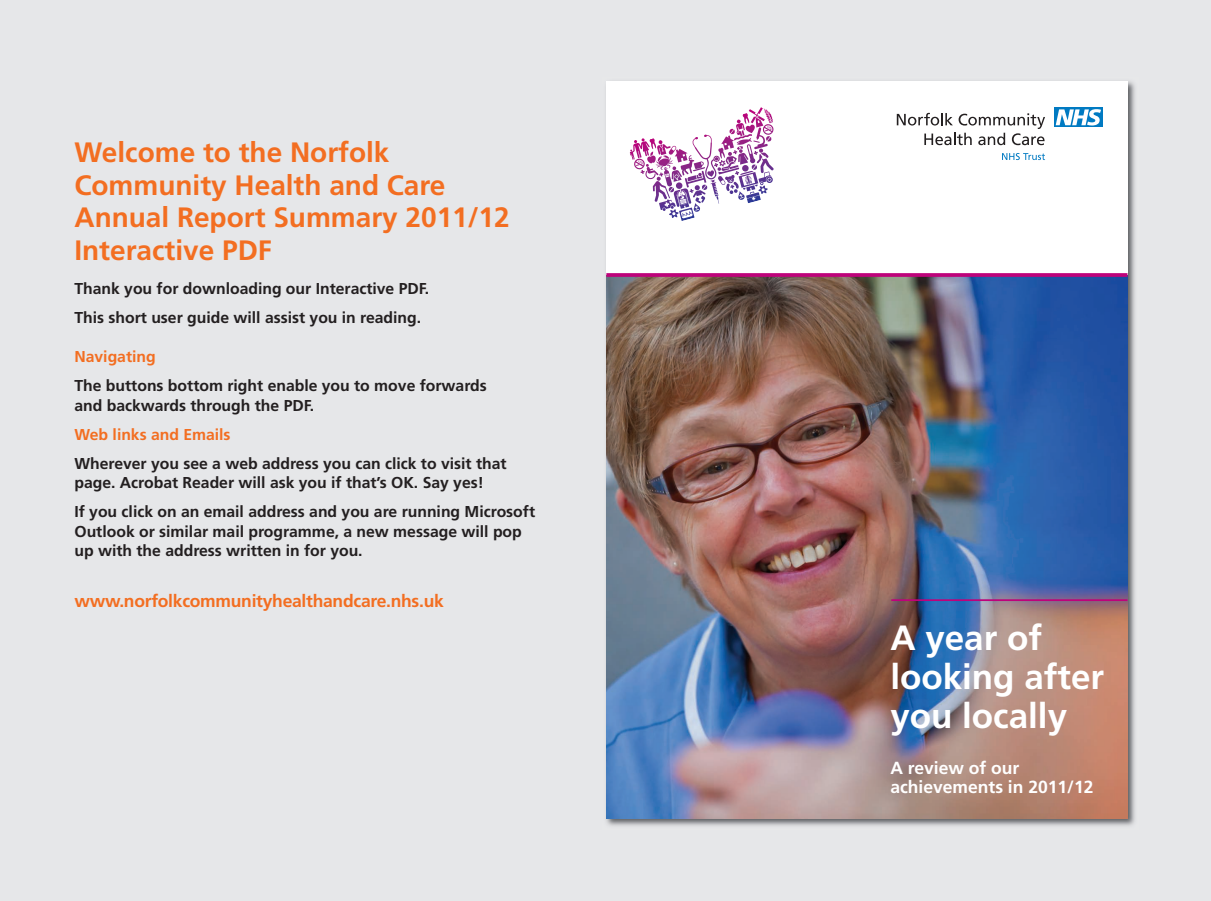
<style>
.page{position:relative;width:1211px;height:901px;background:#fff}
.page>*{position:absolute;margin:0;border:0;box-sizing:border-box;transform-origin:0 0}
.t1{font:700 35px/38.5px "Frutiger";color:#fff}
.t2{font:700 28px/32.4px "Frutiger";color:#f36e21}
.t3{font:700 17.5px "Frutiger";letter-spacing:-.015em;color:#f36e21}
.t4{font:700 17.5px/19.2px "Frutiger";color:#fff}
.t5{font:700 15.75px/19.2px "Frutiger";color:#231f20}
.t6{font:700 15.75px "Frutiger";color:#f36e21}
</style>
<div class="page">
<div style="left:0;top:0;width:1210px;height:900px;background:#e6e7e9"></div>
<img style="left:606px;top:81px;width:529px;height:745px">
<div style="left:606px;top:81px;width:521px;height:737px;background:#fff"></div>
<img style="left:606px;top:277px;width:521px;height:541px">
<svg style="left:896px;top:113px;width:149px;height:32px"></svg>
<svg style="left:1054px;top:107px;width:48px;height:20px"></svg>
<svg style="left:1055px;top:109px;width:46px;height:16px"></svg>
<svg style="left:1002px;top:153px;width:43px;height:7px"></svg>
<svg style="left:629px;top:107px;width:141px;height:53px"></svg>
<hr style="left:891px;top:599px;width:236px;height:2px;background:#be027a">
<svg style="left:606px;top:273px;width:521px;height:4px;background:#bc0d7e"></svg>
<h2 class="t2" style="left:74px;top:139px;width:437px">Welcome to the Norfolk<br>Community Health and Care<br>Annual Report Summary 2011/12<br>Interactive PDF</h2>
<p class="t5" style="left:74px;top:275px;width:356px;line-height:29.1px">Thank you for downloading our Interactive PDF.<br>This short user guide will assist you in reading.</p>
<p class="t6" style="left:74px;top:350px;width:83px">Navigating</p>
<p class="t5" style="left:74px;top:377px;width:414px">The buttons bottom right enable you to move forwards and backwards through the PDF.</p>
<p class="t6" style="left:74px;top:428px;width:158px">Web links and Emails</p>
<p class="t5" style="left:74px;top:455px;width:434px">Wherever you see a web address you can click to visit that page. Acrobat Reader will ask you if that’s OK. Say yes!</p>
<p class="t5" style="left:74px;top:503px;width:462px">If you click on an email address and you are running Microsoft<br>Outlook or similar mail programme, a new message will pop up with the address written in for you.</p>
<p class="t3" style="left:74px;top:594px;width:371px">www.norfolkcommunityhealthandcare.nhs.uk</p>
<h1 class="t1" style="left:890px;top:621px;width:215px">A year of looking after you locally</h1>
<p class="t4" style="left:890px;top:759px;width:204px">A review of our achievements in 2011/12</p>
</div>
